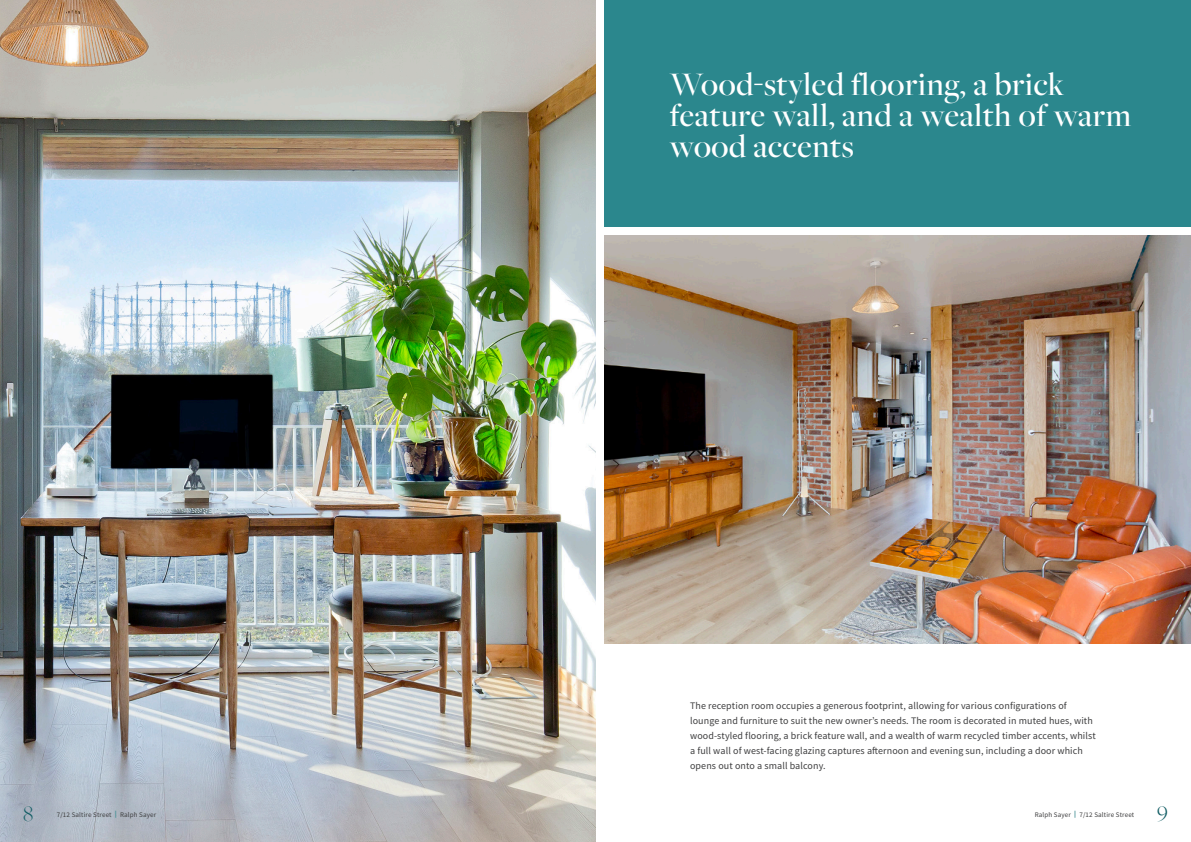
<style>
.page{position:relative;width:1191px;height:842px;background:#fff}
.page>*{position:absolute;margin:0;border:0;box-sizing:border-box;transform-origin:0 0}
.t1{font:500 34px/31px "Freight Big Pro";letter-spacing:.02em;color:#fff}
.t2{font:300 23px "Freight Big Pro";color:#115d64}
.t3{font:10px/15px "Source Sans Pro";letter-spacing:.01em;color:#3e3e3f}
.t4{font:7px "Source Sans Pro";letter-spacing:.02em;color:#3e3e3f}
.s1{font-weight:900;color:#479196}
</style>
<div class="page">
<img style="left:0;top:0;width:595px;height:842px">
<div style="left:604px;top:0;width:587px;height:227px;background:#2b878d"></div>
<img style="left:604px;top:235px;width:587px;height:408px">
<p class="t1" style="left:670px;top:68px;width:463px">Wood-styled flooring, a brick feature wall, and a wealth of warm wood accents</p>
<p class="t3" style="left:690px;top:698px;width:407px">The reception room occupies a generous footprint, allowing for various configurations of lounge and furniture to suit the new owner’s needs. The room is decorated in muted hues, with wood-styled flooring, a brick feature wall, and a wealth of warm recycled timber accents, whilst a full wall of west-facing glazing captures afternoon and evening sun, including a door which opens out onto a small balcony.</p>
<h2 class="t2" style="left:23px;top:798px;width:12px">8</h2>
<p class="t4" style="left:57px;top:810px;width:101px">7/12 Saltire Street <span class="s1">|</span> Ralph Sayer</p>
<p class="t4" style="left:1034px;top:810px;width:101px">Ralph Sayer <span class="s1">|</span> 7/12 Saltire Street</p>
<h2 class="t2" style="left:1157px;top:798px;width:12px">9</h2>
</div>
